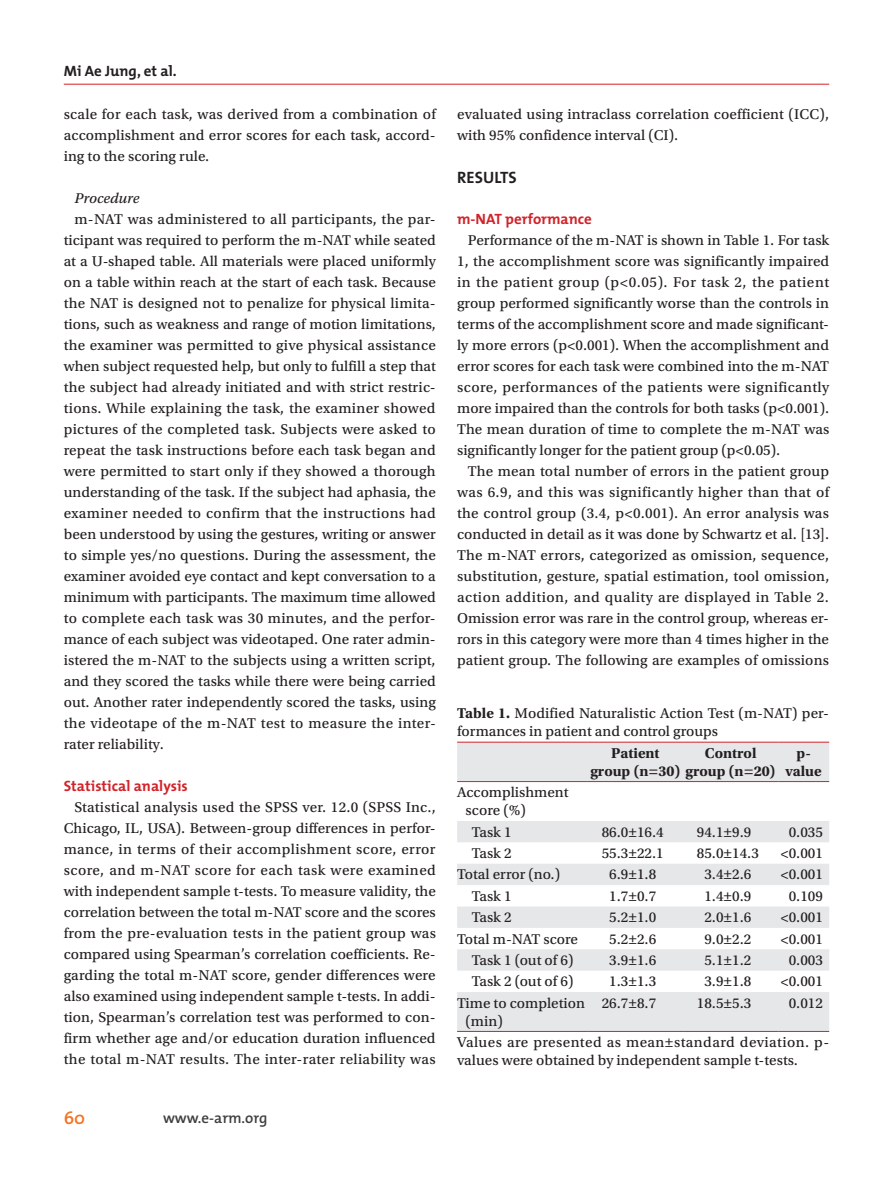
<style>
.page{position:relative;width:893px;height:1191px;background:#fff}
.page>*{position:absolute;margin:0;border:0;box-sizing:border-box;transform-origin:0 0}
.t1{font:600 18px "The Mix";color:#f47321}
.서론{font:700 16.5px "The Mix";color:#231f20}
.바탕글{font:15px/21px "Utopia Std Capt";letter-spacing:.005em;color:#231f20;text-align:justify}
.표{font:15px/18px "Utopia Std Capt";color:#231f20}
.표1라인{font:700 15px "Utopia Std";color:#231f20}
._1{font:700 15px "The Mix";color:#d1232a}
.t2{font:700 15px "The Mix";color:#231f20}
.t3{font:600 15px "The Mix";color:#3e3e3f}
._1__제목{font:15px "Utopia Std Capt It";color:#231f20}
.s1{font-family:"Utopia Std";font-weight:700}
</style>
<div class="page">
<hr style="left:64px;top:84px;width:765px;height:1px;background:#d1232a">
<svg style="left:457px;top:743px;width:372px;height:288px;fill:#e6e7e9"></svg>
<hr style="left:457px;top:742px;width:131px;height:1px;background:#d1232a">
<hr style="left:588px;top:742px;width:95px;height:1px;background:#d1232a">
<hr style="left:683px;top:742px;width:95px;height:1px;background:#d1232a">
<hr style="left:778px;top:742px;width:51px;height:1px;background:#d1232a">
<hr style="left:457px;top:781px;width:131px;height:1px;background:#d1232a">
<hr style="left:588px;top:781px;width:95px;height:1px;background:#d1232a">
<hr style="left:683px;top:781px;width:95px;height:1px;background:#d1232a">
<hr style="left:778px;top:781px;width:51px;height:1px;background:#d1232a">
<hr style="left:457px;top:1031px;width:131px;height:1px;background:#d1232a">
<hr style="left:588px;top:1031px;width:95px;height:1px;background:#d1232a">
<hr style="left:683px;top:1031px;width:95px;height:1px;background:#d1232a">
<hr style="left:778px;top:1031px;width:51px;height:1px;background:#d1232a">
<p class="t2" style="left:64px;top:59px;width:114px">Mi Ae Jung, et al.</p>
<p class="바탕글" style="left:64px;top:104px;width:374px">scale for each task, was derived from a combination of accomplishment and error scores for each task, accord&shy;ing to the scoring rule.</p>
<p class="_1__제목" style="left:74px;top:190px;width:67px">Procedure</p>
<p class="바탕글" style="left:64px;top:209px;width:374px;text-indent:11px">m-NAT was administered to all participants, the par&shy;ticipant was required to perform the m-NAT while seated at a U-shaped table. All materials were placed uniformly on a table within reach at the start of each task. Because the NAT is designed not to penalize for physical limita&shy;tions, such as weakness and range of motion limitations, the examiner was permitted to give physical assistance when subject requested help, but only to fulfill a step that the subject had already initiated and with strict restric&shy;tions. While explaining the task, the examiner showed pictures of the completed task. Subjects were asked to repeat the task instructions before each task began and were permitted to start only if they showed a thorough understanding of the task. If the subject had aphasia, the examiner needed to confirm that the instructions had been understood by using the gestures, writing or answer to simple yes/no questions. During the assessment, the examiner avoided eye contact and kept conversation to a minimum with participants. The maximum time allowed to complete each task was 30 minutes, and the perfor&shy;mance of each subject was videotaped. One rater admin&shy;istered the m-NAT to the subjects using a written script, and they scored the tasks while there were being carried out. Another rater independently scored the tasks, using the videotape of the m-NAT test to measure the inter&shy;rater reliability.</p>
<p class="_1" style="left:64px;top:773px;width:126px">Statistical analysis</p>
<p class="바탕글" style="left:64px;top:797px;width:374px;text-indent:11px">Statistical analysis used the SPSS ver. 12.0 (SPSS Inc., Chicago, IL, USA). Between-group differences in perfor&shy;mance, in terms of their accomplishment score, error score, and m-NAT score for each task were examined with independent sample t-tests. To measure validity, the correlation between the total m-NAT score and the scores from the pre-evaluation tests in the patient group was compared using Spearman’s correlation coefficients. Re&shy;garding the total m-NAT score, gender differences were also examined using independent sample t-tests. In addi&shy;tion, Spearman’s correlation test was performed to con&shy;firm whether age and/or education duration influenced the total m-NAT results. The inter-rater reliability was</p>
<p class="t1" style="left:64px;top:1102px;width:23px">60</p>
<p class="t3" style="left:163px;top:1105px;width:106px">www.e-arm.org</p>
<p class="바탕글" style="left:457px;top:104px;width:374px">evaluated using intraclass correlation coefficient (ICC), with 95% confidence interval (CI).</p>
<p class="서론" style="left:457px;top:164px;width:61px">RESULTS</p>
<p class="_1" style="left:457px;top:206px;width:136px">m-NAT performance</p>
<p class="바탕글" style="left:457px;top:230px;width:374px;text-indent:11px">Performance of the m-NAT is shown in Table 1. For task 1, the accomplishment score was significantly impaired in the patient group (p&lt;0.05). For task 2, the patient group performed significantly worse than the controls in terms of the accomplishment score and made significant&shy;ly more errors (p&lt;0.001). When the accomplishment and error scores for each task were combined into the m-NAT score, performances of the patients were significantly more impaired than the controls for both tasks (p&lt;0.001).<br>The mean duration of time to complete the m-NAT was significantly longer for the patient group (p&lt;0.05).</p>
<p class="바탕글" style="left:457px;top:461px;width:374px;text-indent:11px">The mean total number of errors in the patient group was 6.9, and this was significantly higher than that of the control group (3.4, p&lt;0.001). An error analysis was conducted in detail as it was done by Schwartz et al. [13].<br>The m-NAT errors, categorized as omission, sequence, substitution, gesture, spatial estimation, tool omission, action addition, and quality are displayed in Table 2.<br>Omission error was rare in the control group, whereas er&shy;rors in this category were more than 4 times higher in the patient group. The following are examples of omissions</p>
<p class="표" style="left:457px;top:705px;width:374px"><span class="s1">Table 1.</span> Modified Naturalistic Action Test (m-NAT) per&shy;formances in patient and control groups</p>
<p class="표1라인" style="left:611px;top:744px;width:50px">Patient</p>
<p class="표1라인" style="left:590px;top:762px;width:187px">group (n=30) group (n=20)</p>
<p class="표1라인" style="left:705px;top:744px;width:53px">Control</p>
<p class="표1라인" style="left:797px;top:744px;width:16px">p-</p>
<p class="표1라인" style="left:786px;top:762px;width:38px">value</p>
<p class="표" style="left:466px;top:783px;width:104px;text-indent:-9px">Accomplishment score (%)</p>
<p class="표" style="left:472px;top:823px;width:41px">Task 1</p>
<p class="표" style="left:602px;top:823px;width:63px">86.0±16.4</p>
<p class="표" style="left:697px;top:823px;width:56px">94.1±9.9</p>
<p class="표" style="left:789px;top:823px;width:36px">0.035</p>
<p class="표" style="left:472px;top:844px;width:41px">Task 2</p>
<p class="표" style="left:602px;top:844px;width:63px">55.3±22.1</p>
<p class="표" style="left:697px;top:844px;width:63px">85.0±14.3</p>
<p class="표" style="left:780px;top:844px;width:44px">&lt;0.001</p>
<p class="표" style="left:457px;top:865px;width:104px">Total error (no.)</p>
<p class="표" style="left:609px;top:865px;width:48px">6.9±1.8</p>
<p class="표" style="left:704px;top:865px;width:48px">3.4±2.6</p>
<p class="표" style="left:780px;top:865px;width:44px">&lt;0.001</p>
<p class="표" style="left:472px;top:887px;width:41px">Task 1</p>
<p class="표" style="left:609px;top:887px;width:48px">1.7±0.7</p>
<p class="표" style="left:704px;top:887px;width:48px">1.4±0.9</p>
<p class="표" style="left:789px;top:887px;width:36px">0.109</p>
<p class="표" style="left:472px;top:908px;width:41px">Task 2</p>
<p class="표" style="left:609px;top:908px;width:48px">5.2±1.0</p>
<p class="표" style="left:704px;top:908px;width:48px">2.0±1.6</p>
<p class="표" style="left:780px;top:908px;width:44px">&lt;0.001</p>
<p class="표" style="left:457px;top:930px;width:122px">Total m-NAT score</p>
<p class="표" style="left:609px;top:930px;width:48px">5.2±2.6</p>
<p class="표" style="left:704px;top:930px;width:48px">9.0±2.2</p>
<p class="표" style="left:780px;top:930px;width:44px">&lt;0.001</p>
<p class="표" style="left:472px;top:951px;width:103px">Task 1 (out of 6)</p>
<p class="표" style="left:609px;top:951px;width:48px">3.9±1.6</p>
<p class="표" style="left:704px;top:951px;width:48px">5.1±1.2</p>
<p class="표" style="left:789px;top:951px;width:36px">0.003</p>
<p class="표" style="left:472px;top:972px;width:103px">Task 2 (out of 6)</p>
<p class="표" style="left:609px;top:972px;width:48px">1.3±1.3</p>
<p class="표" style="left:704px;top:972px;width:48px">3.9±1.8</p>
<p class="표" style="left:780px;top:972px;width:44px">&lt;0.001</p>
<p class="표" style="left:466px;top:994px;width:121px;text-indent:-9px">Time to completion (min)</p>
<p class="표" style="left:602px;top:994px;width:56px">26.7±8.7</p>
<p class="표" style="left:697px;top:994px;width:56px">18.5±5.3</p>
<p class="표" style="left:789px;top:994px;width:36px">0.012</p>
<p class="표" style="left:457px;top:1033px;width:374px">Values are presented as mean±standard deviation. p&shy;values were obtained by independent sample t-tests.</p>
</div>
